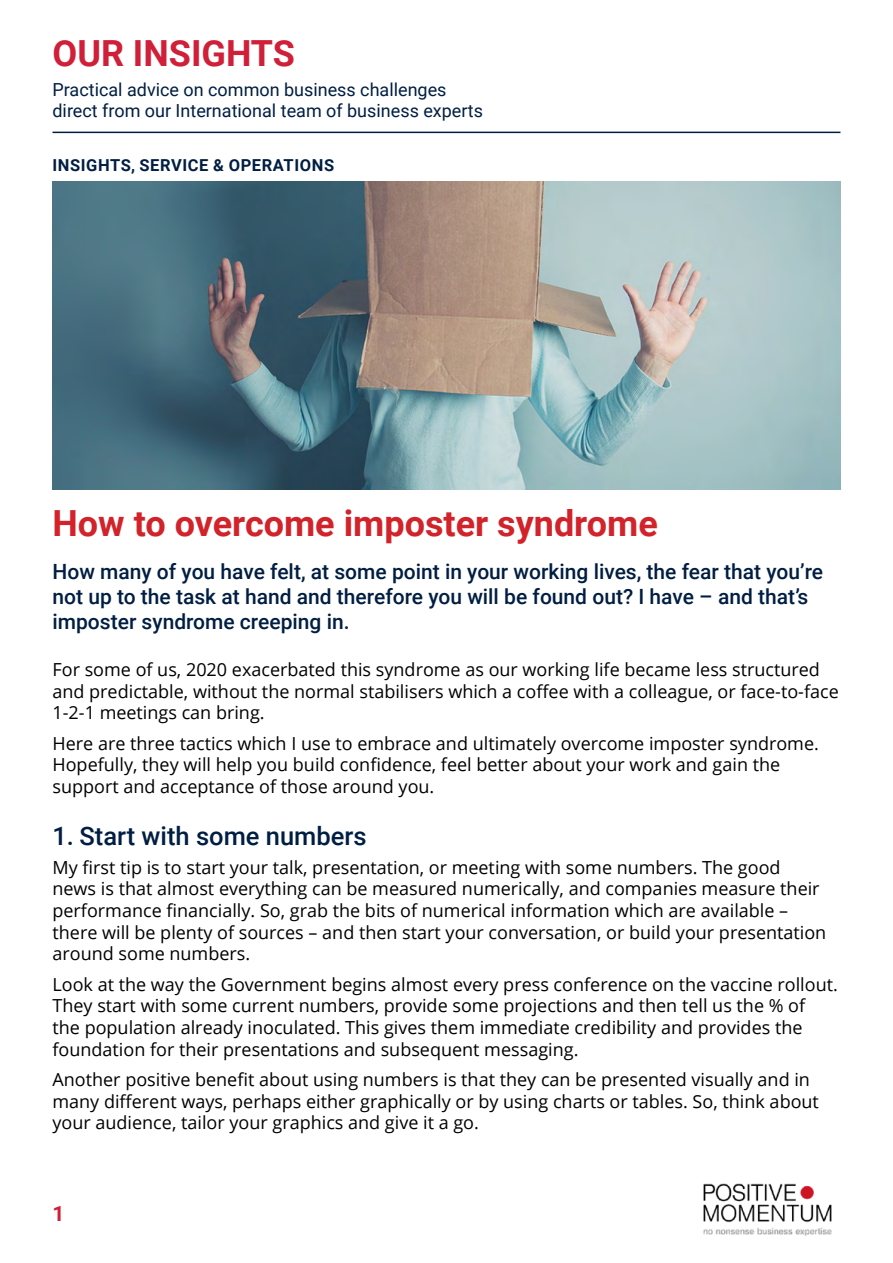
<style>
.page{position:relative;width:893px;height:1263px;background:#fff}
.page>*{position:absolute;margin:0;border:0;box-sizing:border-box;transform-origin:0 0}
.t1{font:700 36px "Roboto";color:#d2232a}
.t2{font:700 36px "Roboto";color:#d01f39}
.t3{font:500 25.5px "Roboto";color:#001e42}
.t4{font:500 21px/25.2px "Roboto";color:#001e42}
.t5{font:700 21px "Roboto";color:#d01f39}
.t6{font:18px/21.6px "Open Sans";color:#000}
.t7{font:18px/21px "Roboto";color:#001e42}
.Categories{font:700 16.5px "Roboto";letter-spacing:.035em;color:#001e42}
</style>
<div class="page">
<img style="left:703px;top:1183px;width:129px;height:53px">
<hr style="left:52px;top:132px;width:788px;height:1px;background:#001e42">
<img style="left:52px;top:181px;width:788px;height:309px">
<h1 class="t2" style="left:52px;top:28px;width:244px">OUR INSIGHTS</h1>
<p class="t7" style="left:52px;top:79px;width:432px">Practical advice on common business challenges direct from our International team of business experts</p>
<p class="Categories" style="left:52px;top:154px;width:283px">INSIGHTS, SERVICE &amp; OPERATIONS</p>
<p class="t1" style="left:52px;top:498px;width:607px">How to overcome imposter syndrome</p>
<p class="t4" style="left:52px;top:558px;width:772px">How many of you have felt, at some point in your working lives, the fear that you’re not up to the task at hand and therefore you will be found out? I have – and that’s imposter syndrome creeping in.</p>
<p class="t6" style="left:52px;top:658px;width:788px">For some of us, 2020 exacerbated this syndrome as our working life became less structured and predictable, without the normal stabilisers which a coffee with a colleague, or face-to-face<br>1-2-1 meetings can bring.</p>
<p class="t6" style="left:52px;top:732px;width:768px">Here are three tactics which I use to embrace and ultimately overcome imposter syndrome.<br>Hopefully, they will help you build confidence, feel better about your work and gain the support and acceptance of those around you.</p>
<p class="t3" style="left:52px;top:818px;width:316px">1. Start with some numbers</p>
<p class="t6" style="left:52px;top:856px;width:775px">My first tip is to start your talk, presentation, or meeting with some numbers. The good news is that almost everything can be measured numerically, and companies measure their performance financially. So, grab the bits of numerical information which are available – there will be plenty of sources – and then start your conversation, or build your presentation around some numbers.</p>
<p class="t6" style="left:52px;top:973px;width:787px">Look at the way the Government begins almost every press conference on the vaccine rollout.<br>They start with some current numbers, provide some projections and then tell us the % of<br>the population already inoculated. This gives them immediate credibility and provides the foundation for their presentations and subsequent messaging.</p>
<p class="t6" style="left:52px;top:1068px;width:768px">Another positive benefit about using numbers is that they can be presented visually and in many different ways, perhaps either graphically or by using charts or tables. So, think about your audience, tailor your graphics and give it a go.</p>
<p class="t5" style="left:52px;top:1199px;width:14px">1</p>
</div>
